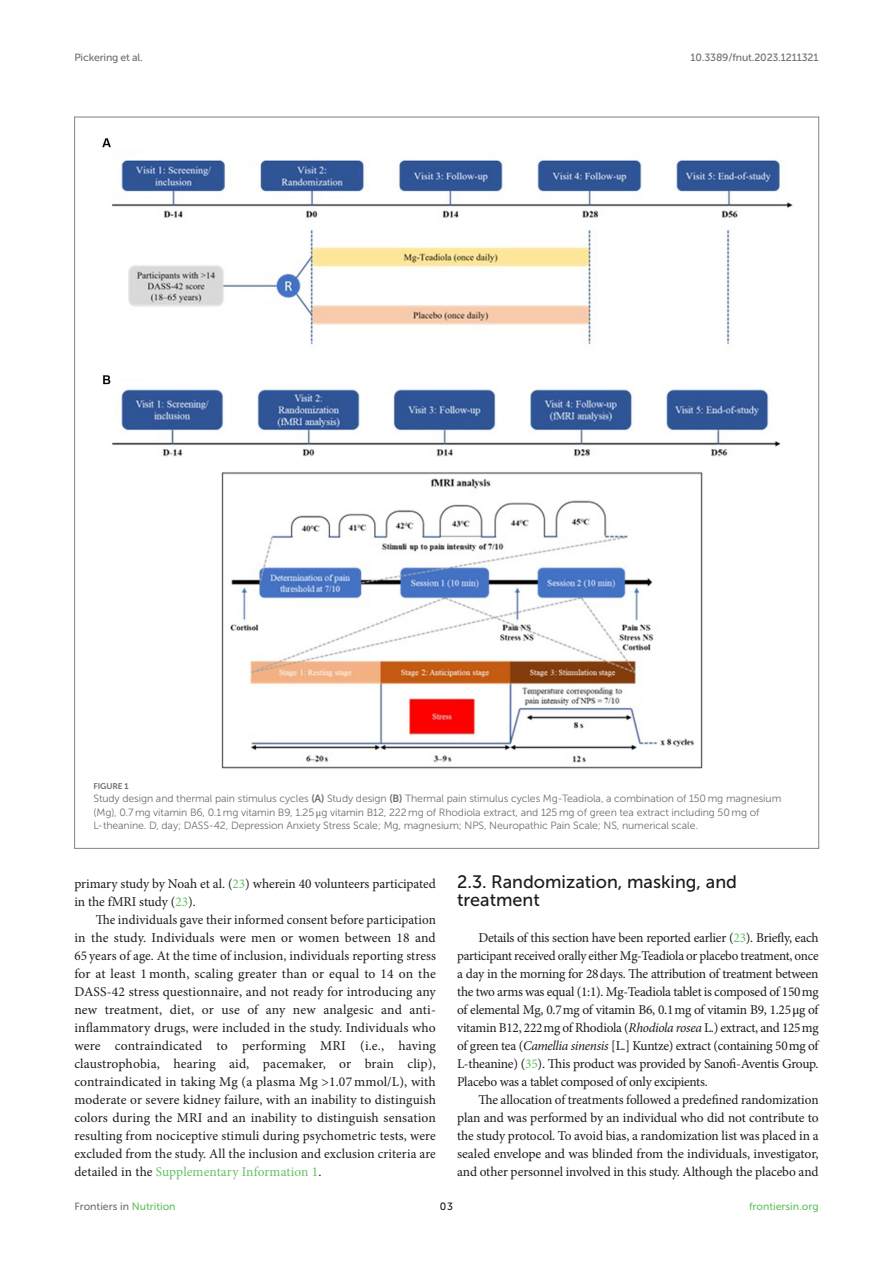
<style>
.page{position:relative;width:893px;height:1263px;background:#fff}
.page>*{position:absolute;margin:0;border:0;box-sizing:border-box;transform-origin:0 0}
.HEAD_2{font:18px/18px "Museo Sans 500";color:#1b1c1b}
.TEXT{font:13.5px/18px "Minion Pro";color:#1b1c1b;text-align:justify}
.TEXT_FLUSH{font:13.5px/18px "Minion Pro";letter-spacing:-.015em;color:#1b1c1b}
.FIG_LEG{font:10.5px/13.5px "Museo Sans 300";letter-spacing:-.01em;color:#706f70}
.t1{font:10.5px "Museo Sans 500";letter-spacing:-.015em;color:#706f70}
.t2{font:10.5px "Museo Sans 500";color:#65c161}
.t3{font:10.5px "Museo Sans 500";color:#1b1c1b}
.FIG_HD{font:8.25px "Museo Sans 700";letter-spacing:-.01em;color:#706f70}
.s1{font-family:"Museo Sans 700"}
.s2{font-family:"STIX General"}
.s3{color:#65c161}
.s4{font-style:italic}
</style>
<div class="page">
<img style="left:102px;top:138px;width:691px;height:631px">
<p class="t1" style="left:74px;top:51px;width:70px">Pickering et al.</p>
<p class="t1" style="left:691px;top:51px;width:129px">10.3389/fnut.2023.1211321</p>
<p class="FIG_HD" style="left:94px;top:781px;width:37px">FIGURE 1</p>
<p class="FIG_LEG" style="left:94px;top:792px;width:689px">Study design and thermal pain stimulus cycles <span class="s1">(A)</span> Study design <span class="s1">(B)</span> Thermal pain stimulus cycles Mg-Teadiola, a combination of 150 mg magnesium (Mg), 0.7 mg vitamin B6, 0.1 mg vitamin B9, 1.25 <span class="s2">μ</span>g vitamin B12, 222 mg of Rhodiola extract, and 125 mg of green tea extract including 50 mg of<br>L-theanine. D, day; DASS-42, Depression Anxiety Stress Scale; Mg, magnesium; NPS, Neuropathic Pain Scale; NS, numerical scale.</p>
<p class="TEXT_FLUSH" style="left:74px;top:875px;width:363px">primary study by Noah et al. (<span class="s3">23</span>) wherein 40 volunteers participated in the fMRI study (<span class="s3">23</span>).</p>
<p class="TEXT" style="left:74px;top:911px;width:363px;text-indent:21px">The individuals gave their informed consent before participation in the study. Individuals were men or women between 18 and 65 years of age. At the time of inclusion, individuals reporting stress for at least 1 month, scaling greater than or equal to 14 on the DASS-42 stress questionnaire, and not ready for introducing any new treatment, diet, or use of any new analgesic and anti&shy;inflammatory drugs, were included in the study. Individuals who were contraindicated to performing MRI (i.e., having claustrophobia, hearing aid, pacemaker, or brain clip), contraindicated in taking Mg (a plasma Mg &gt;1.07 mmol/L), with moderate or severe kidney failure, with an inability to distinguish colors during the MRI and an inability to distinguish sensation resulting from nociceptive stimuli during psychometric tests, were excluded from the study. All the inclusion and exclusion criteria are detailed in the <span class="s3">Supplementary Information 1</span>.</p>
<p class="HEAD_2" style="left:457px;top:873px;width:281px">2.3. Randomization, masking, and treatment</p>
<p class="TEXT_FLUSH" style="left:457px;top:929px;width:363px;text-align:justify;text-indent:21px">Details of this section have been reported earlier (<span class="s3">23</span>). Briefly, each participant received orally either Mg-Teadiola or placebo treatment, once a day in the morning for 28days. The attribution of treatment between the two arms was equal (1:1). Mg-Teadiola tablet is composed of 150mg of elemental Mg, 0.7mg of vitamin B6, 0.1mg of vitamin B9, 1.25<span class="s2">μ</span>g of vitamin B12, 222mg of Rhodiola (<span class="s4">Rhodiola rosea</span> L.) extract, and 125mg of green tea (<span class="s4">Camellia sinensis</span> [L.] Kuntze) extract (containing 50mg of L-theanine) (<span class="s3">35</span>). This product was provided by Sanofi-Aventis Group.<br>Placebo was a tablet composed of only excipients.</p>
<p class="TEXT" style="left:457px;top:1091px;width:363px;text-indent:21px">The allocation of treatments followed a predefined randomization plan and was performed by an individual who did not contribute to the study protocol. To avoid bias, a randomization list was placed in a sealed envelope and was blinded from the individuals, investigator, and other personnel involved in this study. Although the placebo and</p>
<p class="t1" style="left:74px;top:1200px;width:103px">Frontiers in <span class="s3">Nutrition</span></p>
<p class="t3" style="left:440px;top:1200px;width:15px">03</p>
<p class="t2" style="left:749px;top:1200px;width:71px">frontiersin.org</p>
</div>
